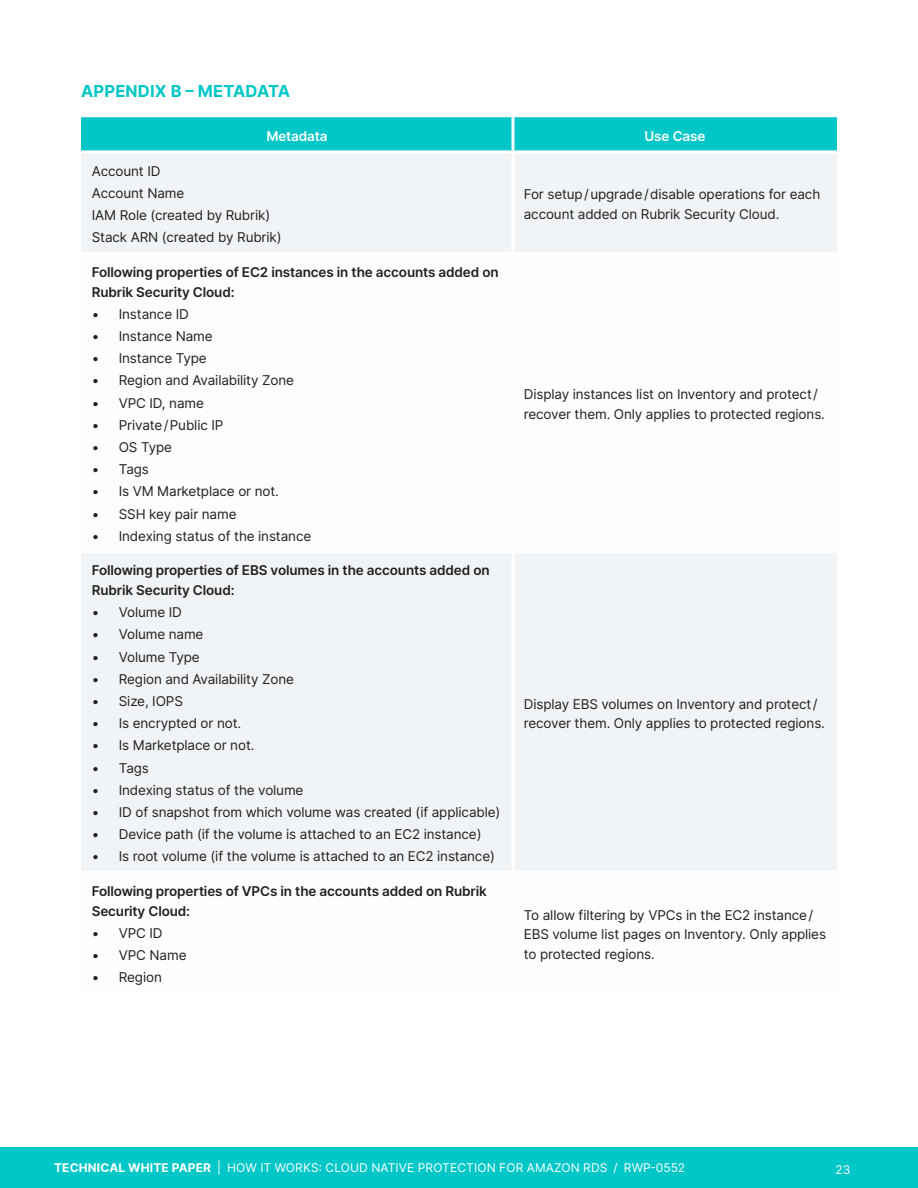
<style>
.page{position:relative;width:918px;height:1188px;background:#fff}
.page>*{position:absolute;margin:0;border:0;box-sizing:border-box;transform-origin:0 0}
.t1{font:700 16.5px "Inter";letter-spacing:.01em;color:#00c7c7}
.techBodyCell_left-aligned{font:13.5px/19.5px "Inter";letter-spacing:-.01em;color:#231f20}
.techBodyCell_left-aligned-2{font:600 13.5px/19.5px "Inter";letter-spacing:-.01em;color:#231f20}
.techRowHead{font:600 13.5px "Inter";letter-spacing:-.01em;color:#fff}
.t2{font:12px "Inter";letter-spacing:.01em;color:#fff}
.t3{font:700 12px "Inter";color:#fff}
.s1{font-weight:700}
</style>
<div class="page">
<div style="left:0;top:1148px;width:918px;height:40px;background:#00c7c7"></div>
<div style="left:81px;top:117px;width:756px;height:33px;background:#00c7c7"></div>
<div style="left:81px;top:154px;width:756px;height:97px;background:#f1f4f6"></div>
<div style="left:81px;top:553px;width:756px;height:317px;background:#f1f4f6"></div>
<hr style="left:512px;top:117px;width:2px;height:33px;background:#fff">
<hr style="left:512px;top:153px;width:2px;height:99px;background:#fff">
<hr style="left:512px;top:553px;width:2px;height:318px;background:#fff">
<h1 class="t1" style="left:81px;top:79px;width:211px">APPENDIX B – METADATA</h1>
<p class="techRowHead" style="left:266px;top:126px;width:63px">Metadata</p>
<p class="techRowHead" style="left:645px;top:126px;width:62px">Use Case</p>
<p class="techBodyCell_left-aligned" style="left:92px;top:161px;width:70px">Account ID</p>
<p class="techBodyCell_left-aligned" style="left:92px;top:183px;width:94px">Account Name</p>
<p class="techBodyCell_left-aligned" style="left:92px;top:205px;width:180px">IAM Role (created by Rubrik)</p>
<p class="techBodyCell_left-aligned" style="left:92px;top:227px;width:191px">Stack ARN (created by Rubrik)</p>
<p class="techBodyCell_left-aligned" style="left:524px;top:184px;width:298px">For setup /upgrade /disable operations for each account added on Rubrik Security Cloud.</p>
<p class="techBodyCell_left-aligned-2" style="left:92px;top:262px;width:408px">Following properties of EC2 instances in the accounts added on<br>Rubrik Security Cloud:</p>
<p class="techBodyCell_left-aligned" style="left:92px;top:304px;width:99px">• Instance ID</p>
<p class="techBodyCell_left-aligned" style="left:92px;top:326px;width:122px">• Instance Name</p>
<p class="techBodyCell_left-aligned" style="left:92px;top:348px;width:116px">• Instance Type</p>
<p class="techBodyCell_left-aligned" style="left:92px;top:370px;width:204px">• Region and Availability Zone</p>
<p class="techBodyCell_left-aligned" style="left:92px;top:393px;width:114px">• VPC ID, name</p>
<p class="techBodyCell_left-aligned" style="left:92px;top:415px;width:133px">• Private /Public IP</p>
<p class="techBodyCell_left-aligned" style="left:92px;top:437px;width:82px">• OS Type</p>
<p class="techBodyCell_left-aligned" style="left:92px;top:459px;width:59px">• Tags</p>
<p class="techBodyCell_left-aligned" style="left:92px;top:481px;width:189px">• Is VM Marketplace or not.</p>
<p class="techBodyCell_left-aligned" style="left:92px;top:504px;width:146px">• SSH key pair name</p>
<p class="techBodyCell_left-aligned" style="left:92px;top:526px;width:221px">• Indexing status of the instance</p>
<p class="techBodyCell_left-aligned-2" style="left:92px;top:560px;width:399px">Following properties of EBS volumes in the accounts added on<br>Rubrik Security Cloud:</p>
<p class="techBodyCell_left-aligned" style="left:92px;top:602px;width:92px">• Volume ID</p>
<p class="techBodyCell_left-aligned" style="left:92px;top:624px;width:113px">• Volume name</p>
<p class="techBodyCell_left-aligned" style="left:92px;top:647px;width:109px">• Volume Type</p>
<p class="techBodyCell_left-aligned" style="left:92px;top:669px;width:204px">• Region and Availability Zone</p>
<p class="techBodyCell_left-aligned" style="left:92px;top:691px;width:93px">• Size, IOPS</p>
<p class="techBodyCell_left-aligned" style="left:92px;top:713px;width:151px">• Is encrypted or not.</p>
<p class="techBodyCell_left-aligned" style="left:92px;top:735px;width:164px">• Is Marketplace or not.</p>
<p class="techBodyCell_left-aligned" style="left:92px;top:758px;width:59px">• Tags</p>
<p class="techBodyCell_left-aligned" style="left:92px;top:780px;width:213px">• Indexing status of the volume</p>
<p class="techBodyCell_left-aligned" style="left:92px;top:802px;width:410px">• ID of snapshot from which volume was created (if applicable)</p>
<p class="techBodyCell_left-aligned" style="left:92px;top:824px;width:391px">• Device path (if the volume is attached to an EC2 instance)</p>
<p class="techBodyCell_left-aligned" style="left:92px;top:846px;width:405px">• Is root volume (if the volume is attached to an EC2 instance)</p>
<p class="techBodyCell_left-aligned-2" style="left:92px;top:881px;width:396px">Following properties of VPCs in the accounts added on Rubrik<br>Security Cloud:</p>
<p class="techBodyCell_left-aligned" style="left:92px;top:923px;width:72px">• VPC ID</p>
<p class="techBodyCell_left-aligned" style="left:92px;top:945px;width:96px">• VPC Name</p>
<p class="techBodyCell_left-aligned" style="left:92px;top:967px;width:72px">• Region</p>
<p class="techBodyCell_left-aligned" style="left:524px;top:384px;width:303px">Display instances list on Inventory and protect/ recover them. Only applies to protected regions.</p>
<p class="techBodyCell_left-aligned" style="left:524px;top:694px;width:303px">Display EBS volumes on Inventory and protect/ recover them. Only applies to protected regions.</p>
<p class="techBodyCell_left-aligned" style="left:524px;top:905px;width:304px">To allow filtering by VPCs in the EC2 instance /<br>EBS volume list pages on Inventory. Only applies to protected regions.</p>
<p class="t3" style="left:54px;top:1159px;width:25px">TECHNICA</p>
<p class="t3" style="left:119px;top:1159px;width:62px">L WHITE PAP</p>
<p class="t2" style="left:196px;top:1159px;width:491px"><span class="s1">ER</span> | HOW IT WORKS: CLOUD NATIVE PROTECTION FOR AMAZON RDS / RWP-0552</p>
<p class="t2" style="left:836px;top:1160px;width:16px">23</p>
</div>
